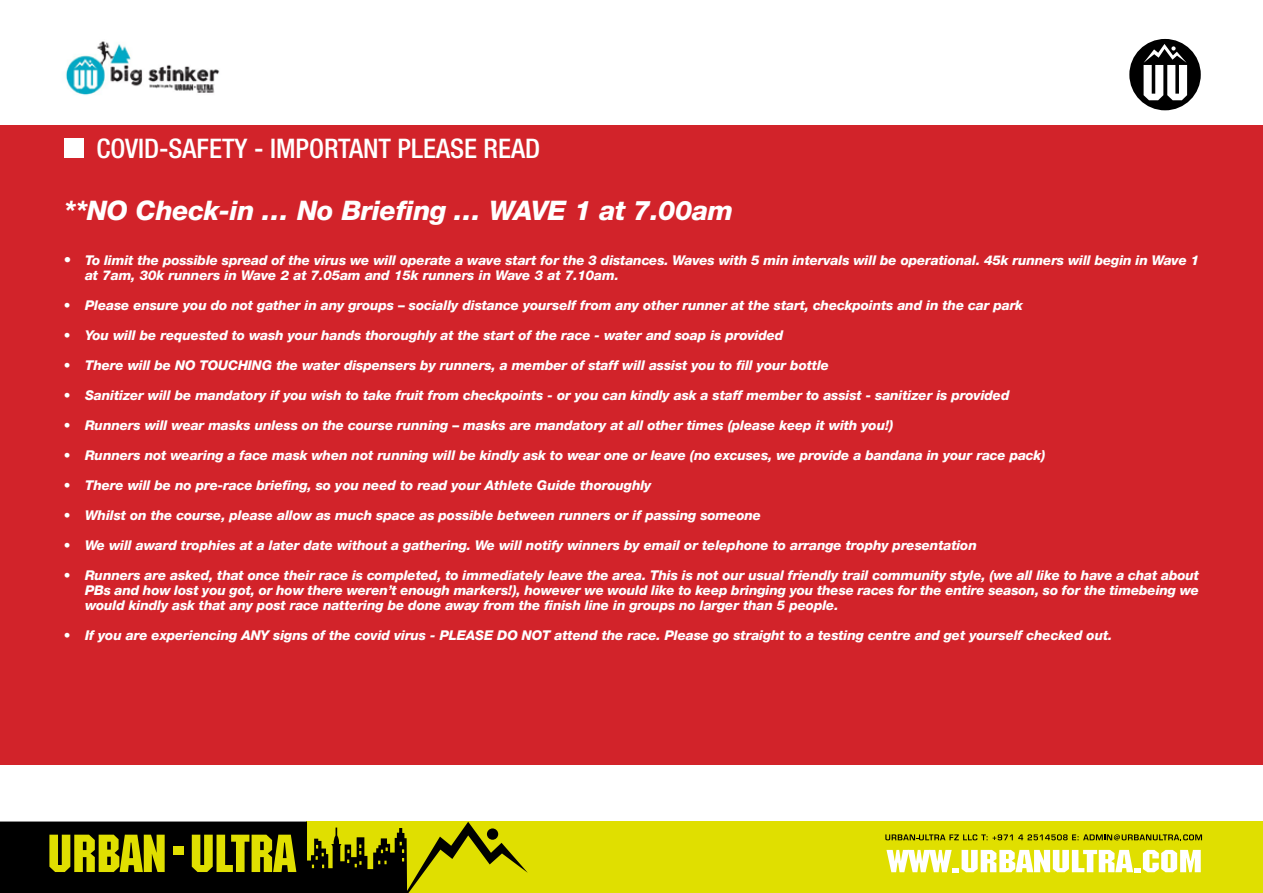
<style>
.page{position:relative;width:1263px;height:893px;background:#fff}
.page>*{position:absolute;margin:0;border:0;box-sizing:border-box;transform-origin:0 0}
.t1{font:italic 800 27px "Helvetica Neue";letter-spacing:-.01em;color:#fff}
.t2{font:500 condensed 27px "Helvetica Neue";color:#fff}
.t3{font:italic 800 13.5px/15px "Helvetica Neue";letter-spacing:-.01em;color:#fff}
.s1{font-size:15px}
</style>
<div class="page">
<div style="left:307px;top:821px;width:956px;height:72px;background:#e0df00"></div>
<svg style="left:0;top:821px;width:528px;height:72px"></svg>
<svg style="left:885px;top:834px;width:317px;height:6px"></svg>
<svg style="left:886px;top:850px;width:315px;height:22px"></svg>
<svg style="left:1129px;top:39px;width:72px;height:71px"></svg>
<img style="left:65px;top:41px;width:155px;height:54px">
<div style="left:0;top:125px;width:1263px;height:640px;background:#d2232a"></div>
<div style="left:64px;top:138px;width:20px;height:20px;background:#fff"></div>
<h1 class="t2" style="left:97px;top:132px;width:445px">COVID-SAFETY - IMPORTANT PLEASE READ</h1>
<h1 class="t1" style="left:64px;top:194px;width:671px">**NO Check-in … No Briefing … WAVE 1 at 7.00am</h1>
<p class="t3" style="left:85px;top:252px;width:1116px;text-indent:-21px"><span class="s1">•</span> To limit the possible spread of the virus we will operate a wave start for the 3 distances. Waves with 5 min intervals will be operational. 45k runners will begin in Wave 1 at 7am, 30k runners in Wave 2 at 7.05am and 15k runners in Wave 3 at 7.10am.</p>
<p class="t3" style="left:64px;top:297px;width:961px">• Please ensure you do not gather in any groups – socially distance yourself from any other runner at the start, checkpoints and in the car park</p>
<p class="t3" style="left:64px;top:327px;width:721px">• You will be requested to wash your hands thoroughly at the start of the race - water and soap is provided</p>
<p class="t3" style="left:64px;top:357px;width:767px">• There will be NO TOUCHING the water dispensers by runners, a member of staff will assist you to fill your bottle</p>
<p class="t3" style="left:64px;top:387px;width:947px">• Sanitizer will be mandatory if you wish to take fruit from checkpoints - or you can kindly ask a staff member to assist - sanitizer is provided</p>
<p class="t3" style="left:64px;top:417px;width:831px">• Runners will wear masks unless on the course running – masks are mandatory at all other times (please keep it with you!)</p>
<p class="t3" style="left:64px;top:447px;width:983px">• Runners not wearing a face mask when not running will be kindly ask to wear one or leave (no excuses, we provide a bandana in your race pack)</p>
<p class="t3" style="left:64px;top:477px;width:589px">• There will be no pre-race briefing, so you need to read your Athlete Guide thoroughly</p>
<p class="t3" style="left:64px;top:507px;width:699px">• Whilst on the course, please allow as much space as possible between runners or if passing someone</p>
<p class="t3" style="left:64px;top:537px;width:915px">• We will award trophies at a later date without a gathering. We will notify winners by email or telephone to arrange trophy presentation</p>
<p class="t3" style="left:85px;top:567px;width:1115px;text-align:justify;text-indent:-21px">• Runners are asked, that once their race is completed, to immediately leave the area. This is not our usual friendly trail community style, (we all like to have a chat about PBs and how lost you got, or how there weren’t enough markers!), however we would like to keep bringing you these races for the entire season, so for the timebeing we would kindly ask that any post race nattering be done away from the finish line in groups no larger than 5 people.</p>
<p class="t3" style="left:64px;top:627px;width:1050px">• If you are experiencing ANY signs of the covid virus - PLEASE DO NOT attend the race. Please go straight to a testing centre and get yourself checked out.</p>
</div>
